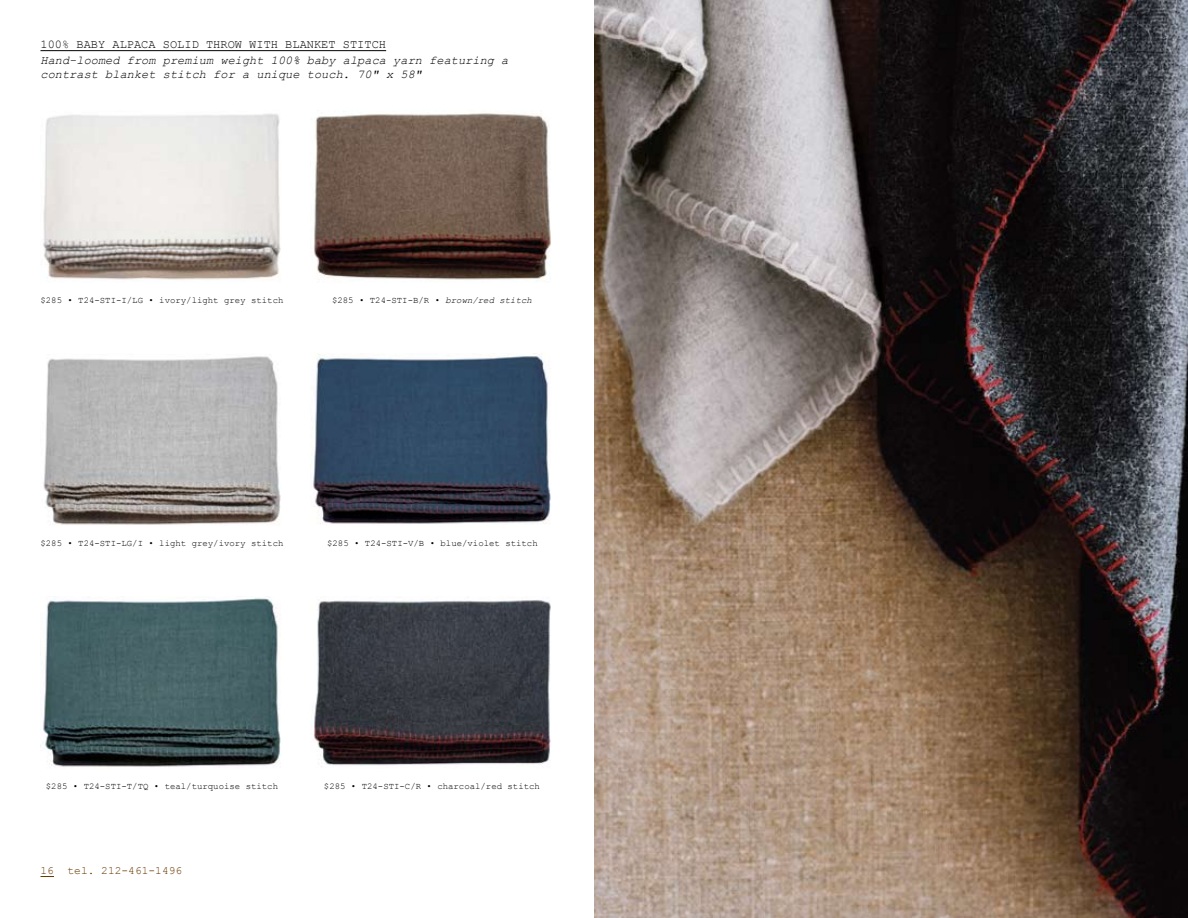
<style>
.page{position:relative;width:1188px;height:918px;background:#fff}
.page>*{position:absolute;margin:0;border:0;box-sizing:border-box;transform-origin:0 0}
.t1{font:italic 12px/13.5px "Courier New";color:#000}
.t2{font:12px "Courier New";color:#000}
.t3{font:11.25px "Courier New";color:#683900}
.t4{font:9px "Courier New";color:#000}
.s1{font-style:italic}
</style>
<div class="page">
<img style="left:43px;top:113px;width:238px;height:167px">
<img style="left:594px;top:0;width:594px;height:918px">
<svg style="left:40px;top:876px;width:14px;height:1px"></svg>
<hr style="left:40px;top:50px;width:346px;height:1px;background:#000">
<img style="left:313px;top:113px;width:238px;height:167px">
<img style="left:313px;top:354px;width:238px;height:170px">
<img style="left:311px;top:600px;width:240px;height:166px">
<img style="left:43px;top:356px;width:238px;height:169px">
<img style="left:40px;top:597px;width:241px;height:170px">
<h1 class="t2" style="left:40px;top:37px;width:188px">100% baby alpaca solid throw</h1>
<h1 class="t2" style="left:249px;top:37px;width:138px">with blanket stitch</h1>
<h1 class="t1" style="left:40px;top:53px;width:469px">Hand-loomed from premium weight 100% baby alpaca yarn featuring a contrast blanket stitch for a unique touch. 70" x 58"</h1>
<p class="t4" style="left:40px;top:294px;width:244px">$285 • T24-STI -I /LG • ivory/light grey stitch</p>
<p class="t4" style="left:332px;top:294px;width:201px">$285 • T24-STI -B/R • <span class="s1">brown/red stitch</span></p>
<p class="t4" style="left:40px;top:537px;width:244px">$285 • T24-STI -LG/I • light grey/ivory stitch</p>
<p class="t4" style="left:327px;top:537px;width:212px">$285 • T24-STI -V/B • blue/violet stitch</p>
<p class="t4" style="left:46px;top:780px;width:234px">$285 • T24-STI -T/TQ • teal/turquoise stitch</p>
<p class="t3" style="left:40px;top:863px;width:143px">16 tel. 212-461-1496</p>
<p class="t4" style="left:324px;top:780px;width:218px">$285 • T24-STI -C/R • charcoal/red stitch</p>
</div>
